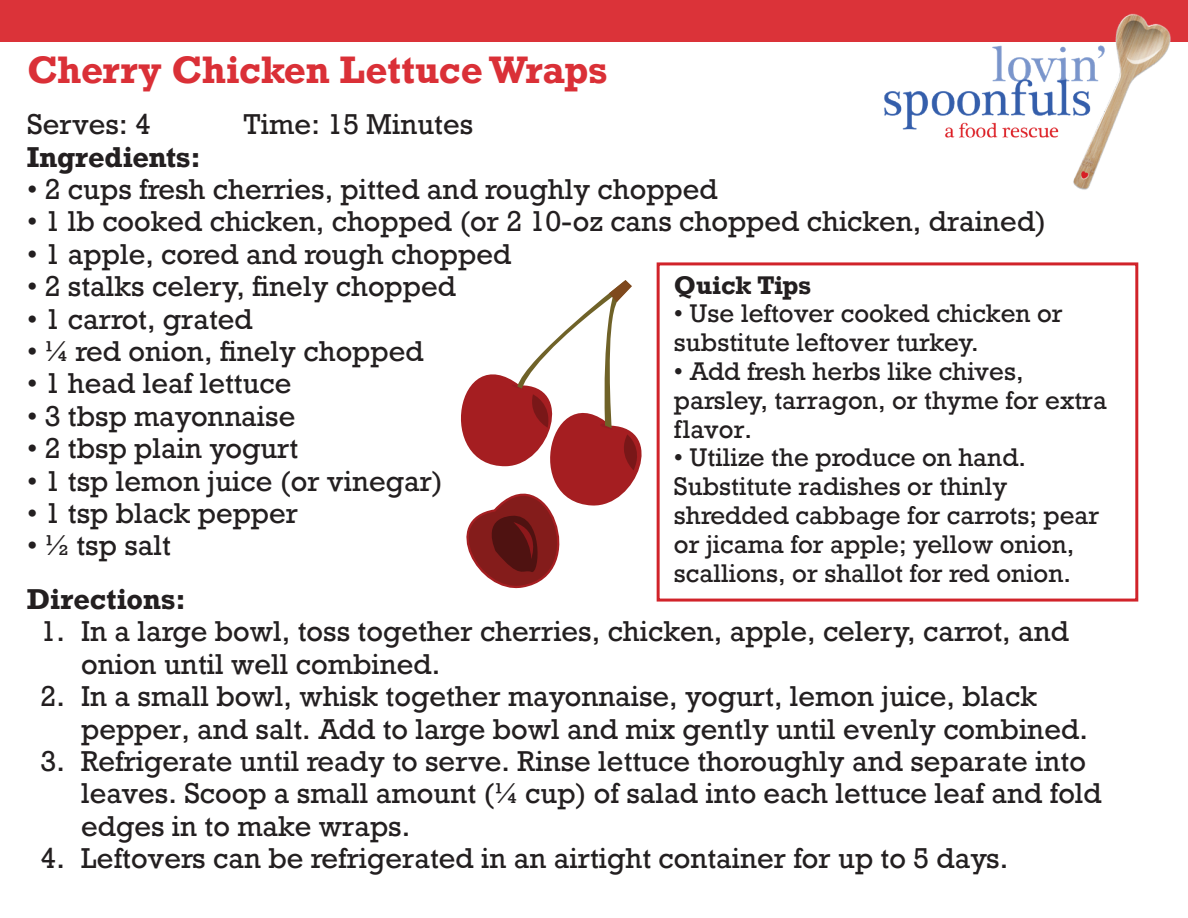
<style>
.page{position:relative;width:1188px;height:918px;background:#fff}
.page>*{position:absolute;margin:0;border:0;box-sizing:border-box;transform-origin:0 0}
.t1{font:700 36px "Rockwell";color:#da3037}
.t2{font:27px/32.4px "Rockwell";color:#231f20}
.t3{font:700 27px "Rockwell";color:#231f20}
.t4{font:24px/28.8px "Rockwell";color:#231f20}
.t5{font:700 24px "Rockwell";color:#231f20}
</style>
<div class="page">
<svg style="left:461px;top:280px;width:196px;height:322px"></svg>
<div style="left:0;top:0;width:1188px;height:42px;background:#db3339"></div>
<img style="left:884px;top:13px;width:287px;height:177px">
<div style="left:657px;top:262px;width:481px;height:340px;border:3px solid #d1232a"></div>
<h1 class="t1" style="left:27px;top:46px;width:582px">Cherry Chicken Lettuce Wraps</h1>
<p class="t2" style="left:27px;top:109px;width:125px">Serves: 4</p>
<p class="t2" style="left:243px;top:109px;width:232px">Time: 15 Minutes</p>
<p class="t3" style="left:27px;top:139px;width:175px">Ingredients:</p>
<p class="t2" style="left:27px;top:173px;width:692px">• 2 cups fresh cherries, pitted and roughly chopped</p>
<p class="t2" style="left:27px;top:206px;width:1021px">• 1 lb cooked chicken, chopped (or 2 10-oz cans chopped chicken, drained)</p>
<p class="t2" style="left:27px;top:238px;width:486px">• 1 apple, cored and rough chopped</p>
<p class="t2" style="left:27px;top:271px;width:430px">• 2 stalks celery, finely chopped</p>
<p class="t2" style="left:27px;top:303px;width:227px">• 1 carrot, grated</p>
<p class="t2" style="left:27px;top:335px;width:398px">• ¼ red onion, finely chopped</p>
<p class="t2" style="left:27px;top:368px;width:266px">• 1 head leaf lettuce</p>
<p class="t2" style="left:27px;top:400px;width:270px">• 3 tbsp mayonnaise</p>
<p class="t2" style="left:27px;top:433px;width:273px">• 2 tbsp plain yogurt</p>
<p class="t2" style="left:27px;top:465px;width:417px">• 1 tsp lemon juice (or vinegar)</p>
<p class="t2" style="left:27px;top:497px;width:272px">• 1 tsp black pepper</p>
<p class="t2" style="left:27px;top:530px;width:145px">• ½ tsp salt</p>
<p class="t5" style="left:674px;top:269px;width:139px">Quick Tips</p>
<p class="t4" style="left:674px;top:300px;width:390px">• Use leftover cooked chicken or substitute leftover turkey.</p>
<p class="t4" style="left:674px;top:357px;width:435px">• Add fresh herbs like chives, parsley, tarragon, or thyme for extra flavor.</p>
<p class="t4" style="left:674px;top:444px;width:427px">• Utilize the produce on hand.<br>Substitute radishes or thinly shredded cabbage for carrots; pear or jicama for apple; yellow onion, scallions, or shallot for red onion.</p>
<p class="t3" style="left:27px;top:582px;width:160px">Directions:</p>
<p class="t2" style="left:81px;top:616px;width:990px;text-indent:-41px">1. In a large bowl, toss together cherries, chicken, apple, celery, carrot, and onion until well combined.</p>
<p class="t2" style="left:81px;top:681px;width:1008px;text-indent:-41px">2. In a small bowl, whisk together mayonnaise, yogurt, lemon juice, black pepper, and salt. Add to large bowl and mix gently until evenly combined.</p>
<p class="t2" style="left:81px;top:746px;width:1022px;text-indent:-41px">3. Refrigerate until ready to serve. Rinse lettuce thoroughly and separate into leaves. Scoop a small amount (¼ cup) of salad into each lettuce leaf and fold edges in to make wraps.</p>
<p class="t2" style="left:41px;top:843px;width:969px">4. Leftovers can be refrigerated in an airtight container for up to 5 days.</p>
</div>
